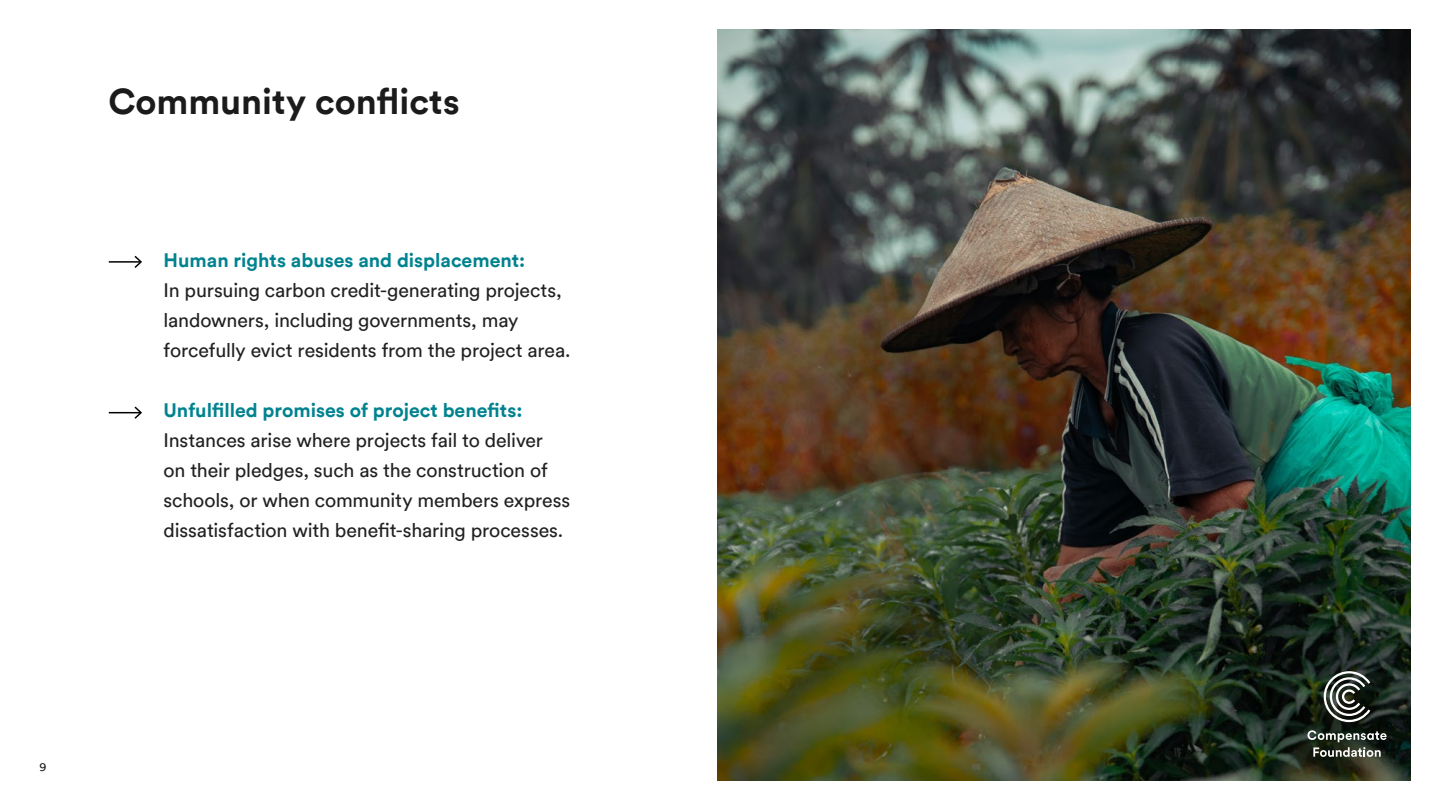
<style>
.page{position:relative;width:1440px;height:810px;background:#fff}
.page>*{position:absolute;margin:0;border:0;box-sizing:border-box;transform-origin:0 0}
.t1{font:700 36px "Circular";color:#1b1b1b}
.t2{font:19.5px/30px "Circular";letter-spacing:-.005em;color:#212121}
.t3{font:700 19.5px "Circular";color:#00838f}
.t4{font:12px "Circular";color:#1b1b1b}
</style>
<div class="page">
<img style="left:718px;top:30px;width:692px;height:750px">
<svg style="left:1324px;top:671px;width:46px;height:51px"></svg>
<svg style="left:1307px;top:730px;width:80px;height:27px;background:#535a51"></svg>
<hr style="left:109px;top:261px;width:32px;height:2px;background:#000">
<svg style="left:133px;top:255px;width:9px;height:13px"></svg>
<hr style="left:109px;top:412px;width:32px;height:1px;background:#000">
<svg style="left:133px;top:406px;width:9px;height:13px"></svg>
<h1 class="t1" style="left:109px;top:76px;width:353px">Community conflicts</h1>
<p class="t3" style="left:164px;top:246px;width:363px">Human rights abuses and displacement:</p>
<p class="t2" style="left:164px;top:274px;width:409px">In pursuing carbon credit-generating projects, landowners, including governments, may forcefully evict residents from the project area.</p>
<p class="t3" style="left:164px;top:396px;width:360px">Unfulfilled promises of project benefits:</p>
<p class="t2" style="left:164px;top:424px;width:408px">Instances arise where projects fail to deliver<br>on their pledges, such as the construction of schools, or when community members express dissatisfaction with benefit-sharing processes.</p>
<p class="t4" style="left:39px;top:758px;width:8px">9</p>
</div>
